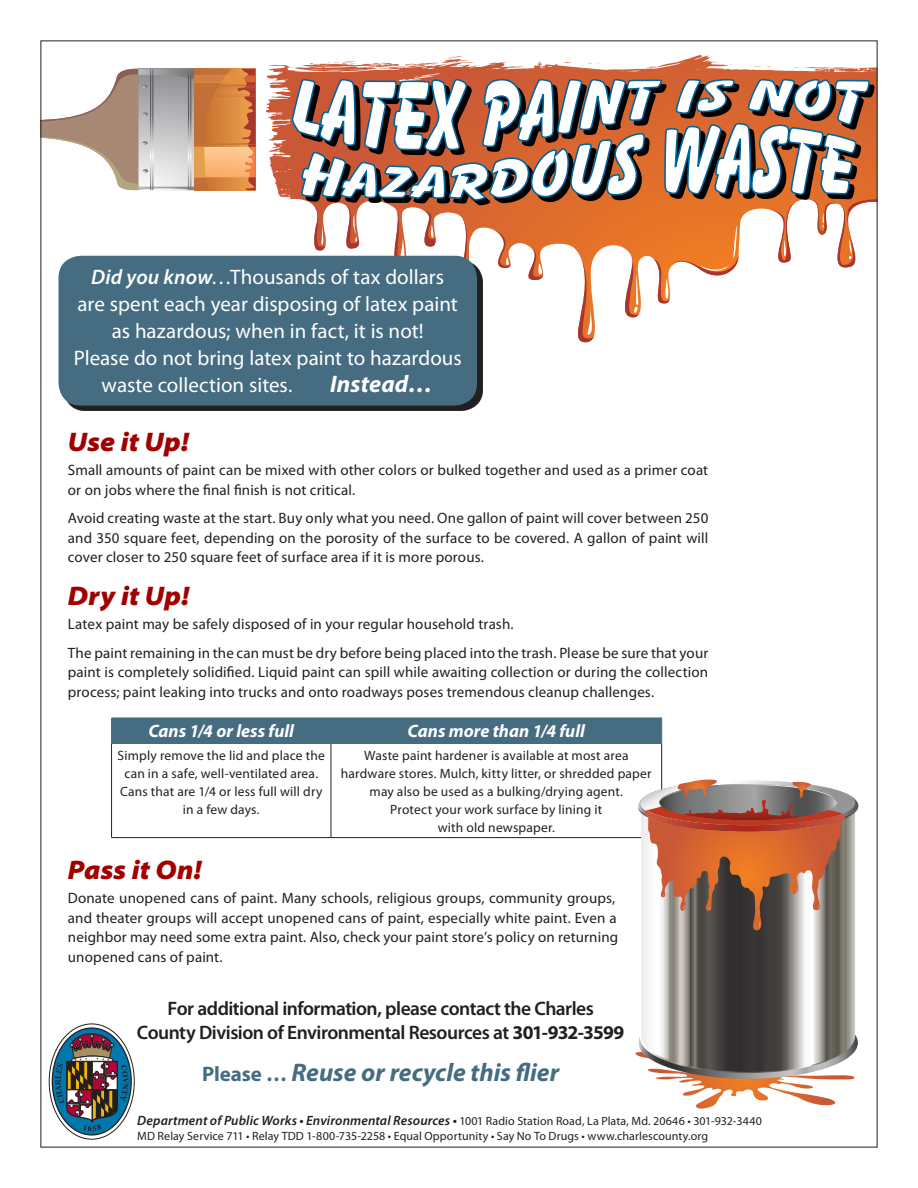
<style>
.page{position:relative;width:918px;height:1188px;background:#fff}
.page>*{position:absolute;margin:0;border:0;box-sizing:border-box;transform-origin:0 0}
.Heading{font:italic 900 semi-expanded 27px "Myriad Pro";letter-spacing:.005em;color:#a10000}
.t1{font:italic 700 25.5px "Myriad Pro";color:#456c80}
.Text{font:italic 700 24px "Myriad Pro";letter-spacing:.01em;color:#fff}
.Text-2{font:21px "Myriad Pro";color:#fff}
.t2{font:600 19.5px/24px "Myriad Pro";letter-spacing:-.025em;color:#231f20;text-align:center}
.Indented_Heading{font:italic 700 18px "Myriad Pro";color:#fff}
.Text-3{font:15px/19.5px "Myriad Pro";letter-spacing:.01em;color:#231f20}
.Indented_Text{font:13.5px/18px "Myriad Pro";letter-spacing:.01em;color:#231f20;text-align:center}
.t3{font:12px "Myriad Pro";letter-spacing:.01em;color:#231f20}
.s1{font-weight:600;font-style:italic}
.s2{font-weight:700}
.s3{font-style:normal;font-size:21px}
.s4{font-weight:600;font-style:italic;font-size:13.5px}
</style>
<div class="page">
<svg style="left:49px;top:1024px;width:85px;height:115px"></svg>
<svg style="left:52px;top:1028px;width:79px;height:107px"></svg>
<svg style="left:55px;top:1033px;width:73px;height:107px"></svg>
<hr style="left:111px;top:744px;width:1px;height:93px;background:#231f20">
<hr style="left:331px;top:744px;width:1px;height:93px;background:#231f20">
<hr style="left:661px;top:744px;width:1px;height:93px;background:#231f20">
<hr style="left:111px;top:837px;width:220px;height:1px;background:#231f20">
<hr style="left:331px;top:837px;width:331px;height:1px;background:#231f20">
<div style="left:111px;top:718px;width:551px;height:25px;background:#456c80"></div>
<hr style="left:111px;top:743px;width:220px;height:1px;background:#456c80">
<hr style="left:331px;top:743px;width:331px;height:1px;background:#456c80">
<svg style="left:42px;top:69px;width:214px;height:121px"></svg>
<svg style="left:291px;top:51px;width:585px;height:292px"></svg>
<div style="left:64px;top:261px;width:418px;height:150px;background:#231f20"></div>
<div style="left:58px;top:256px;width:419px;height:150px;background:#456c80;border-radius:22px"></div>
<svg style="left:635px;top:1034px;width:223px;height:75px"></svg>
<svg style="left:641px;top:931px;width:214px;height:141px;background:#817f7b"></svg>
<svg style="left:636px;top:780px;width:223px;height:151px;background:#ad7e6b"></svg>
<p class="Text-2" style="left:91px;top:264px;width:354px"><span class="s1">Did you know</span>…Thousands of tax dollars</p>
<p class="Text-2" style="left:78px;top:291px;width:382px">are spent each year disposing of latex paint</p>
<p class="Text-2" style="left:112px;top:318px;width:313px">as hazardous; when in fact, it is not!</p>
<p class="Text-2" style="left:74px;top:345px;width:389px">Please do not bring latex paint to hazardous</p>
<p class="Text-2" style="left:102px;top:372px;width:192px">waste collection sites.</p>
<p class="Text" style="left:330px;top:368px;width:104px">Instead…</p>
<p class="Heading" style="left:68px;top:427px;width:123px">Use it Up!</p>
<p class="Text-3" style="left:68px;top:460px;width:642px">Small amounts of paint can be mixed with other colors or bulked together and used as a primer coat or on jobs where the final finish is not critical.</p>
<p class="Text-3" style="left:68px;top:508px;width:642px;text-align:justify">Avoid creating waste at the start. Buy only what you need. One gallon of paint will cover between 250 and 350 square feet, depending on the porosity of the surface to be covered. A gallon of paint will cover closer to 250 square feet of surface area if it is more porous.</p>
<p class="Heading" style="left:68px;top:581px;width:123px">Dry it Up!</p>
<p class="Text-3" style="left:68px;top:614px;width:447px">Latex paint may be safely disposed of in your regular household trash.</p>
<p class="Text-3" style="left:68px;top:643px;width:642px;text-align:justify">The paint remaining in the can must be dry before being placed into the trash. Please be sure that your paint is completely solidified. Liquid paint can spill while awaiting collection or during the collection process; paint leaking into trucks and onto roadways poses tremendous cleanup challenges.</p>
<p class="Indented_Heading" style="left:148px;top:720px;width:147px">Cans 1/4 or less full</p>
<p class="Indented_Heading" style="left:408px;top:720px;width:179px">Cans more than 1/4 full</p>
<p class="Indented_Text" style="left:118px;top:746px;width:209px">Simply remove the lid and place the can in a safe, well-ventilated area.<br>Cans that are 1/4 or less full will dry in a few days.</p>
<p class="Indented_Text" style="left:341px;top:746px;width:312px">Waste paint hardener is available at most area hardware stores. Mulch, kitty litter, or shredded paper may also be used as a bulking/drying agent.</p>
<p class="Indented_Text" style="left:390px;top:800px;width:214px">Protect your work surface by lining it with old newspaper.</p>
<p class="Heading" style="left:68px;top:855px;width:135px">Pass it On!</p>
<p class="Text-3" style="left:68px;top:888px;width:552px">Donate unopened cans of paint. Many schools, religious groups, community groups, and theater groups will accept unopened cans of paint, especially white paint. Even a neighbor may need some extra paint. Also, check your paint store’s policy on returning unopened cans of paint.</p>
<p class="t2" style="left:137px;top:996px;width:489px">For additional information, please contact the Charles<br>County Division of Environmental Resources at <span class="s2">301-932-3599</span></p>
<p class="t1" style="left:202px;top:1056px;width:358px"><span class="s3">Please …</span> Reuse or recycle this flier</p>
<p class="t3" style="left:137px;top:1114px;width:626px"><span class="s4">Department of Public Works • Environmental Resources •</span> 1001 Radio Station Road, La Plata, Md. 20646 • 301-932-3440</p>
<p class="t3" style="left:137px;top:1128px;width:572px">MD Relay Service 711 • Relay TDD 1-800-735-2258 • Equal Opportunity • Say No To Drugs • www.charlescounty.org</p>
</div>
